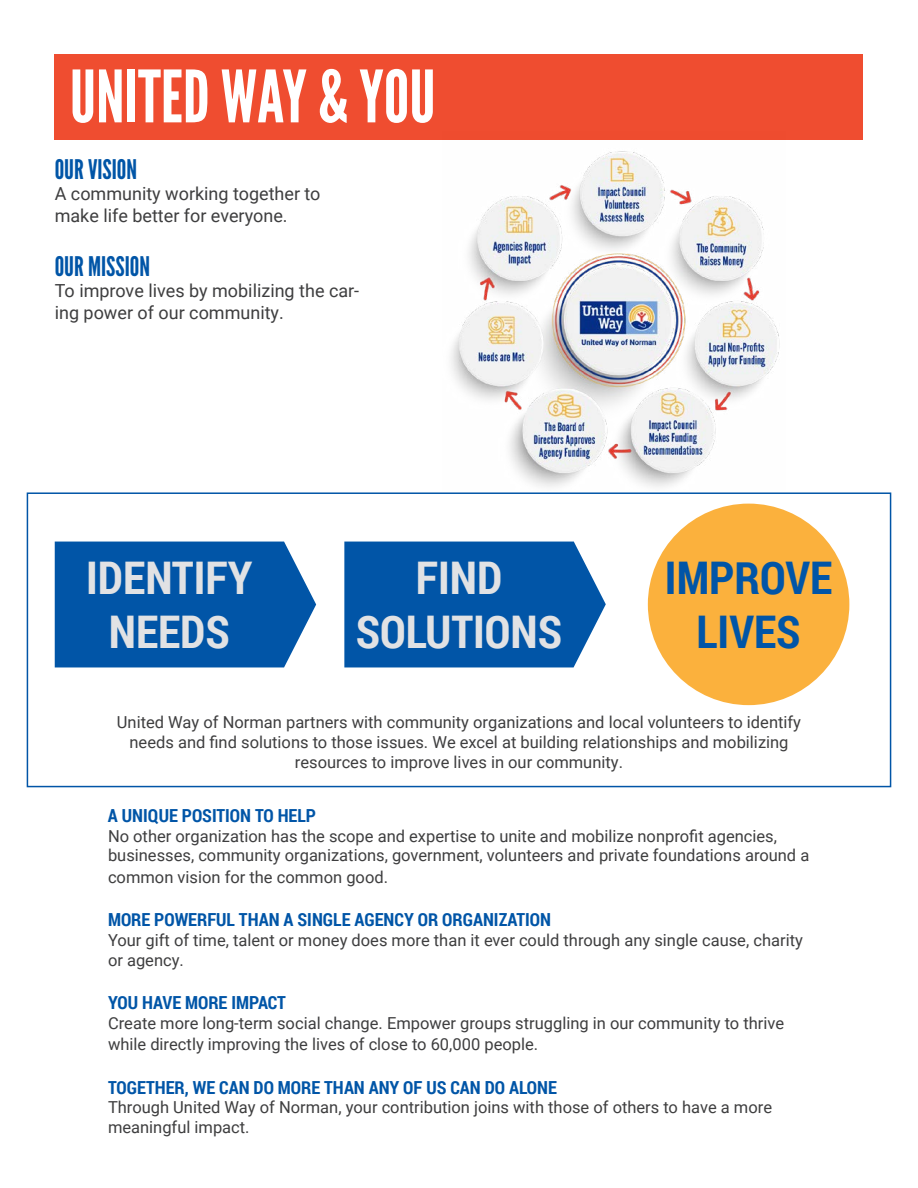
<style>
.page{position:relative;width:918px;height:1188px;background:#fff}
.page>*{position:absolute;margin:0;border:0;box-sizing:border-box;transform-origin:0 0}
.t1{font:72px "League Gothic";color:#fff}
.t2{font:700 45px/54px "Roboto Condensed";color:#e1e2e4;text-align:center}
.t3{font:700 45px/54px "Roboto Condensed";color:#0155a7;text-align:center}
.t4{font:27px "League Gothic";color:#0155a7}
.t5{font:700 18px "Roboto Condensed";color:#0155a7}
.t6{font:18px/21.6px "Roboto";color:#3e3e3f}
.t7{font:16.5px/19.8px "Roboto";color:#3e3e3f}
</style>
<div class="page">
<div style="left:55px;top:54px;width:808px;height:86px;background:#ef4d30"></div>
<svg style="left:55px;top:541px;width:261px;height:127px;background:#1260ad"></svg>
<svg style="left:344px;top:541px;width:262px;height:126px;background:#1160ac"></svg>
<div style="left:648px;top:504px;width:201px;height:201px;background:#fbb13d;border-radius:50%"></div>
<div style="left:27px;top:492px;width:864px;height:295px;border:2px solid #0155a7"></div>
<img style="left:451px;top:151px;width:329px;height:336px">
<h1 class="t1" style="left:70px;top:54px;width:367px">UNITED WAY &amp; YOU</h1>
<h3 class="t4" style="left:55px;top:153px;width:84px">OUR VISION</h3>
<p class="t6" style="left:55px;top:182px;width:267px">A community working together to make life better for everyone.</p>
<h3 class="t4" style="left:55px;top:250px;width:97px">OUR MISSION</h3>
<p class="t6" style="left:55px;top:280px;width:306px">To improve lives by mobilizing the car&shy;ing power of our community.</p>
<h2 class="t2" style="left:86px;top:549px;width:168px">IDENTIFY<br>NEEDS</h2>
<h2 class="t2" style="left:356px;top:550px;width:208px">FIND<br>SOLUTIONS</h2>
<h2 class="t3" style="left:665px;top:549px;width:169px">IMPROVE<br>LIVES</h2>
<p class="t7" style="left:117px;top:712px;width:686px;text-align:center">United Way of Norman partners with community organizations and local volunteers to identify needs and find solutions to those issues. We excel at building relationships and mobilizing resources to improve lives in our community.</p>
<p class="t5" style="left:108px;top:803px;width:210px">A UNIQUE POSITION TO HELP</p>
<p class="t7" style="left:108px;top:825px;width:703px">No other organization has the scope and expertise to unite and mobilize nonprofit agencies, businesses, community organizations, government, volunteers and private foundations around a</p>
<p class="t7" style="left:108px;top:867px;width:282px">common vision for the common good.</p>
<p class="t5" style="left:108px;top:907px;width:444px">MORE POWERFUL THAN A SINGLE AGENCY OR ORGANIZATION</p>
<p class="t7" style="left:108px;top:930px;width:696px">Your gift of time, talent or money does more than it ever could through any single cause, charity or agency.</p>
<p class="t5" style="left:108px;top:990px;width:180px">YOU HAVE MORE IMPACT</p>
<p class="t7" style="left:108px;top:1012px;width:678px;line-height:21.6px">Create more long-term social change. Empower groups struggling in our community to thrive while directly improving the lives of close to 60,000 people.</p>
<p class="t5" style="left:108px;top:1075px;width:450px">TOGETHER, WE CAN DO MORE THAN ANY OF US CAN DO ALONE</p>
<p class="t7" style="left:108px;top:1097px;width:666px">Through United Way of Norman, your contribution joins with those of others to have a more meaningful impact.</p>
</div>
